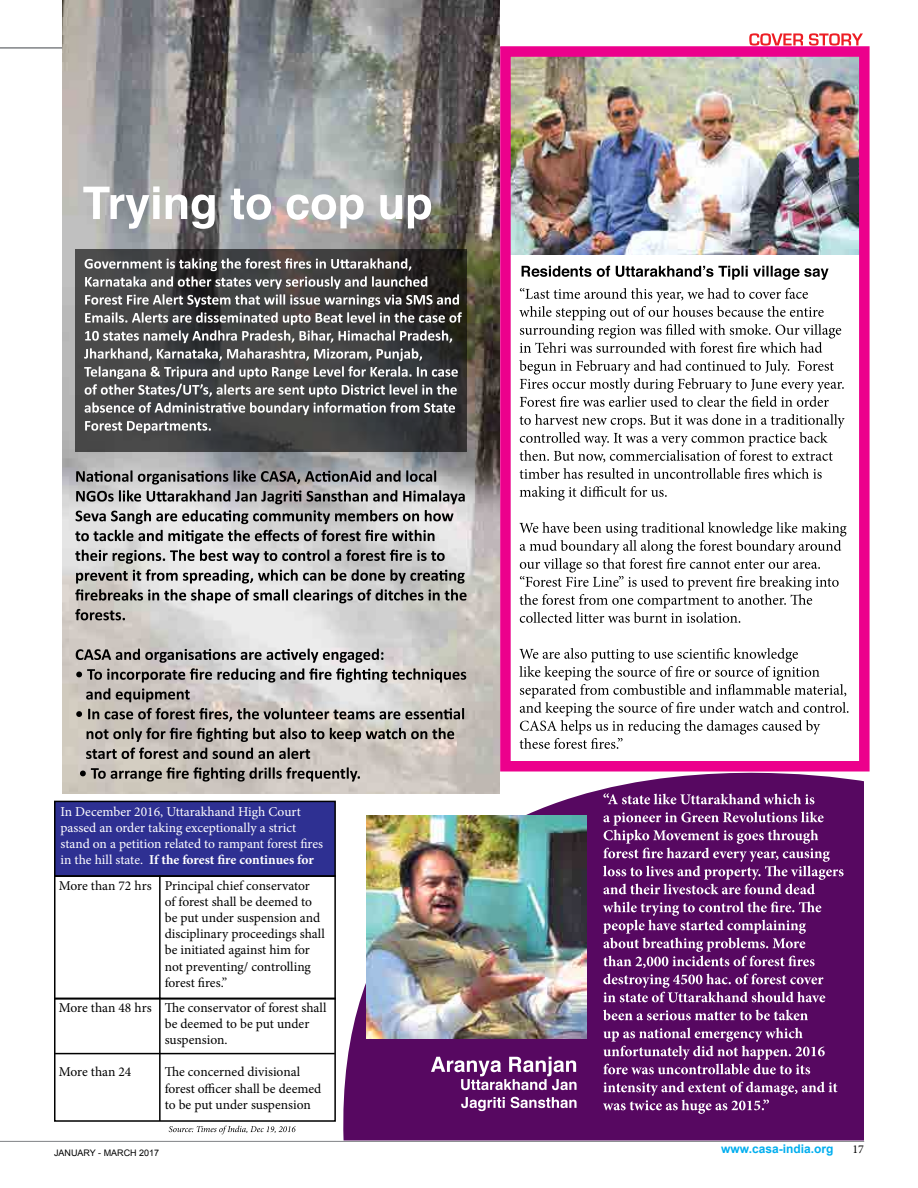
<style>
.page{position:relative;width:918px;height:1188px;background:#fff}
.page>*{position:absolute;margin:0;border:0;box-sizing:border-box;transform-origin:0 0}
.t1{font:13.5px/16.2px "Minion Pro";letter-spacing:-.005em;color:#000}
.t2{font:13.5px/16.2px "Minion Pro";color:#fff}
.t3{font:700 12px "Arial";color:#00aeef}
.t4{font:12px "Minion Pro";color:#000}
.t5{font:9px "Arial";color:#000}
.s1{font-weight:700}
</style>
<div class="page">
<hr style="left:0;top:1141px;width:864px;height:1px;background:#808285">
<hr style="left:0;top:47px;width:864px;height:2px;background:#808285">
<img style="left:511px;top:57px;width:348px;height:198px">
<div style="left:500px;top:46px;width:370px;height:726px;border:10px solid #ec008c"></div>
<div style="left:55px;top:801px;width:280px;height:75px;background:#2e3092"></div>
<div style="left:54px;top:801px;width:282px;height:76px;border:2px solid #000"></div>
<div style="left:54px;top:875px;width:282px;height:125px;border:2px solid #000"></div>
<hr style="left:159px;top:875px;width:2px;height:124px;background:#000">
<div style="left:54px;top:998px;width:282px;height:124px;border:2px solid #000"></div>
<hr style="left:159px;top:998px;width:2px;height:123px;background:#000">
<hr style="left:55px;top:1053px;width:280px;height:1px;background:#000">
<svg style="left:330px;top:685px;width:534px;height:455px;fill:#570861"></svg>
<img style="left:366px;top:816px;width:220px;height:223px">
<svg style="left:461px;top:1097px;width:116px;height:14px"></svg>
<svg style="left:431px;top:1057px;width:146px;height:33px"></svg>
<svg style="left:603px;top:1082px;width:234px;height:32px;background:#73327c"></svg>
<svg style="left:603px;top:1028px;width:222px;height:46px;background:#793b81"></svg>
<svg style="left:603px;top:1010px;width:205px;height:10px;background:#8a5491"></svg>
<svg style="left:603px;top:974px;width:222px;height:28px;background:#7e4286"></svg>
<svg style="left:603px;top:902px;width:218px;height:66px;background:#783980"></svg>
<svg style="left:603px;top:812px;width:241px;height:82px;background:#76367e"></svg>
<svg style="left:603px;top:793px;width:211px;height:11px;background:#88518f"></svg>
<svg style="left:519px;top:648px;width:330px;height:101px"></svg>
<svg style="left:519px;top:522px;width:328px;height:101px"></svg>
<svg style="left:520px;top:486px;width:147px;height:15px"></svg>
<svg style="left:519px;top:468px;width:303px;height:11px"></svg>
<svg style="left:519px;top:414px;width:326px;height:48px"></svg>
<svg style="left:519px;top:360px;width:325px;height:47px"></svg>
<svg style="left:519px;top:288px;width:322px;height:65px"></svg>
<img style="left:63px;top:0;width:437px;height:793px">
<svg style="left:80px;top:767px;width:280px;height:15px;background:#928d88"></svg>
<svg style="left:86px;top:748px;width:224px;height:11px;background:#837f7a"></svg>
<svg style="left:87px;top:728px;width:367px;height:14px;background:#918c87"></svg>
<svg style="left:76px;top:708px;width:388px;height:14px;background:#97928e"></svg>
<svg style="left:76px;top:649px;width:390px;height:53px;background:#b1aeac"></svg>
<svg style="left:75px;top:609px;width:50px;height:11px"></svg>
<svg style="left:75px;top:550px;width:392px;height:53px;background:#a9a9a7"></svg>
<svg style="left:75px;top:530px;width:360px;height:14px;background:#999"></svg>
<svg style="left:76px;top:510px;width:377px;height:14px;background:#9b9b9b"></svg>
<svg style="left:76px;top:470px;width:389px;height:34px;background:#949495"></svg>
<svg style="left:75px;top:249px;width:391px;height:202px;background:#3d3d3e"></svg>
<svg style="left:83px;top:186px;width:348px;height:43px"></svg>
<svg style="left:85px;top:421px;width:126px;height:12px"></svg>
<svg style="left:84px;top:258px;width:378px;height:157px;background:#626263"></svg>
<svg style="left:522px;top:266px;width:307px;height:14px"></svg>
<svg style="left:749px;top:33px;width:114px;height:13px"></svg>
<svg style="left:169px;top:1126px;width:127px;height:8px"></svg>
<p class="t2" style="left:60px;top:804px;width:264px">In December 2016, Uttarakhand High Court passed an order taking exceptionally a strict stand on a petition related to rampant forest fires in the hill state. <span class="s1">If the forest fire continues for</span></p>
<p class="t1" style="left:165px;top:877px;width:162px;text-indent:-106px">More than 72 hrs Principal chief conservator<br>of forest shall be deemed to be put under suspension and disciplinary proceedings shall be initiated against him for not preventing/ controlling forest fires.”</p>
<p class="t1" style="left:59px;top:999px;width:94px">More than 48 hrs</p>
<p class="t1" style="left:165px;top:999px;width:163px">The conservator of forest shall be deemed to be put under suspension.</p>
<p class="t1" style="left:165px;top:1064px;width:158px">The concerned divisional forest officer shall be deemed to be put under suspension</p>
<p class="t1" style="left:59px;top:1064px;width:74px">More than 24</p>
<p class="t5" style="left:54px;top:1146px;width:107px">JANUARY - MARCH 2017</p>
<p class="t3" style="left:721px;top:1141px;width:114px">www.casa-india.org</p>
<p class="t4" style="left:852px;top:1141px;width:13px">17</p>
</div>
